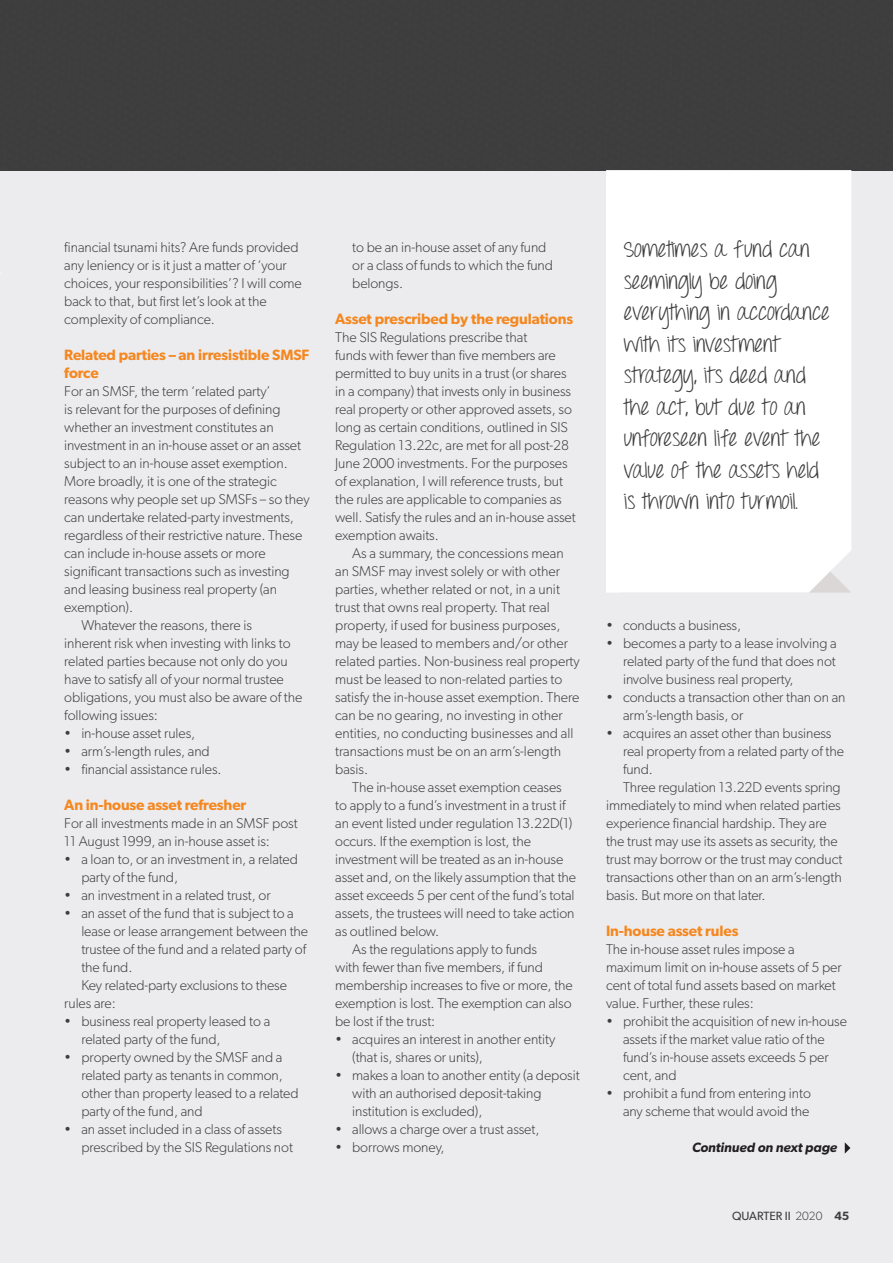
<style>
.page{position:relative;width:893px;height:1263px;background:#ececee}
.page>*{position:absolute;margin:0;border:0;box-sizing:border-box;transform-origin:0 0}
.t1{font:22.5px/31.5px "Throw My Hands Upinthe Air";color:#3e3e3f}
.t2{font:600 15px/18px "Gibson";letter-spacing:-.01em;color:#f5871f}
.t3{font:300 14.25px/18px "Gibson";letter-spacing:-.005em;color:#3e3e3f}
.t4{font:italic 600 13.5px "Gibson";color:#231f20}
.t5{font:12px "Gibson";color:#3e3e3f}
.s1{font-weight:300}
.s2{font-weight:600}
</style>
<div class="page">
<div style="left:0;top:0;width:893px;height:170px;background:#3e3e3f"></div>
<svg style="left:845px;top:1142px;width:5px;height:12px"></svg>
<div style="left:606px;top:170px;width:245px;height:423px;background:#fff"></div>
<p class="t3" style="left:64px;top:238px;width:239px">financial tsunami hits? Are funds provided any leniency or is it just a matter of ‘your choices, your responsibilities’? I will come back to that, but first let’s look at the complexity of compliance.</p>
<p class="t2" style="left:64px;top:345px;width:247px">Related parties – an irresistible SMSF force</p>
<p class="t3" style="left:64px;top:382px;width:208px">For an SMSF, the term ‘related party’</p>
<p class="t3" style="left:64px;top:400px;width:218px">is relevant for the purposes of defining</p>
<p class="t3" style="left:64px;top:418px;width:211px">whether an investment constitutes an</p>
<p class="t3" style="left:64px;top:436px;width:238px">investment in an in-house asset or an asset</p>
<p class="t3" style="left:64px;top:454px;width:225px">subject to an in-house asset exemption.</p>
<p class="t3" style="left:64px;top:472px;width:214px">More broadly, it is one of the strategic</p>
<p class="t3" style="left:64px;top:490px;width:247px">reasons why people set up SMSFs – so they</p>
<p class="t3" style="left:64px;top:508px;width:231px">can undertake related-party investments,</p>
<p class="t3" style="left:64px;top:526px;width:239px">regardless of their restrictive nature. These</p>
<p class="t3" style="left:64px;top:544px;width:203px">can include in-house assets or more</p>
<p class="t3" style="left:64px;top:562px;width:227px">significant transactions such as investing</p>
<p class="t3" style="left:64px;top:580px;width:214px">and leasing business real property (an</p>
<p class="t3" style="left:64px;top:598px;width:70px">exemption).</p>
<p class="t3" style="left:81px;top:616px;width:172px">Whatever the reasons, there is</p>
<p class="t3" style="left:64px;top:634px;width:228px">inherent risk when investing with links to</p>
<p class="t3" style="left:64px;top:652px;width:225px">related parties because not only do you</p>
<p class="t3" style="left:64px;top:670px;width:221px">have to satisfy all of your normal trustee</p>
<p class="t3" style="left:64px;top:688px;width:240px">obligations, you must also be aware of the</p>
<p class="t3" style="left:64px;top:706px;width:95px">following issues:</p>
<p class="t3" style="left:64px;top:724px;width:132px">• in-house asset rules,</p>
<p class="t3" style="left:64px;top:742px;width:147px">• arm’s-length rules, and</p>
<p class="t3" style="left:64px;top:760px;width:159px">• financial assistance rules.</p>
<p class="t2" style="left:64px;top:795px;width:184px">An in-house asset refresher</p>
<p class="t3" style="left:64px;top:814px;width:235px">For all investments made in an SMSF post<br>11 August 1999, an in-house asset is:</p>
<p class="t3" style="left:81px;top:850px;width:218px;text-indent:-17px">• a loan to, or an investment in, a related party of the fund,</p>
<p class="t3" style="left:64px;top:886px;width:208px">• an investment in a related trust, or</p>
<p class="t3" style="left:64px;top:904px;width:231px">• an asset of the fund that is subject to a</p>
<p class="t3" style="left:81px;top:922px;width:228px">lease or lease arrangement between the</p>
<p class="t3" style="left:81px;top:940px;width:226px">trustee of the fund and a related party of</p>
<p class="t3" style="left:81px;top:958px;width:53px">the fund.</p>
<p class="t3" style="left:81px;top:976px;width:207px">Key related-party exclusions to these</p>
<p class="t3" style="left:64px;top:994px;width:53px">rules are:</p>
<p class="t3" style="left:81px;top:1012px;width:190px;text-indent:-17px">• business real property leased to a related party of the fund,</p>
<p class="t3" style="left:81px;top:1048px;width:219px;text-indent:-17px">• property owned by the SMSF and a related party as tenants in common, other than property leased to a related party of the fund, and</p>
<p class="t3" style="left:81px;top:1120px;width:213px;text-indent:-17px">• an asset included in a class of assets prescribed by the SIS Regulations not</p>
<p class="t3" style="left:352px;top:238px;width:202px">to be an in-house asset of any fund or a class of funds to which the fund belongs.</p>
<p class="t2" style="left:335px;top:309px;width:239px">Asset prescribed by the regulations</p>
<p class="t3" style="left:335px;top:328px;width:242px">The SIS Regulations prescribe that<br>funds with fewer than five members are permitted to buy units in a trust (or shares in a company) that invests only in business real property or other approved assets, so long as certain conditions, outlined in SIS Regulation 13.22c, are met for all post-28<br>June 2000 investments. For the purposes of explanation, I will reference trusts, but the rules are applicable to companies as well. Satisfy the rules and an in-house asset exemption awaits.</p>
<p class="t3" style="left:335px;top:544px;width:246px;text-indent:17px">As a summary, the concessions mean an SMSF may invest solely or with other parties, whether related or not, in a unit trust that owns real property. That real property, if used for business purposes, may be leased to members and/or other related parties. Non-business real property must be leased to non-related parties to satisfy the in-house asset exemption. There can be no gearing, no investing in other entities, no conducting businesses and all transactions must be on an arm’s-length basis.</p>
<p class="t3" style="left:352px;top:778px;width:211px">The in-house asset exemption ceases</p>
<p class="t3" style="left:335px;top:796px;width:232px">to apply to a fund’s investment in a trust if</p>
<p class="t3" style="left:335px;top:814px;width:239px">an event listed under regulation 13.22D(1)</p>
<p class="t3" style="left:335px;top:832px;width:197px">occurs. If the exemption is lost, the</p>
<p class="t3" style="left:335px;top:850px;width:230px">investment will be treated as an in-house</p>
<p class="t3" style="left:335px;top:868px;width:243px">asset and, on the likely assumption that the</p>
<p class="t3" style="left:335px;top:886px;width:241px">asset exceeds 5 per cent of the fund’s total</p>
<p class="t3" style="left:335px;top:904px;width:241px">assets, the trustees will need to take action</p>
<p class="t3" style="left:335px;top:922px;width:106px">as outlined below.</p>
<p class="t3" style="left:352px;top:940px;width:186px">As the regulations apply to funds</p>
<p class="t3" style="left:335px;top:958px;width:209px">with fewer than five members, if fund</p>
<p class="t3" style="left:335px;top:976px;width:239px">membership increases to five or more, the</p>
<p class="t3" style="left:335px;top:994px;width:238px">exemption is lost. The exemption can also</p>
<p class="t3" style="left:335px;top:1012px;width:102px">be lost if the trust:</p>
<p class="t3" style="left:352px;top:1030px;width:205px;text-indent:-17px">• acquires an interest in another entity (that is, shares or units),</p>
<p class="t3" style="left:352px;top:1066px;width:229px;text-indent:-17px">• makes a loan to another entity (a deposit with an authorised deposit-taking institution is excluded),</p>
<p class="t3" style="left:335px;top:1120px;width:206px">• allows a charge over a trust asset,</p>
<p class="t3" style="left:335px;top:1138px;width:111px">• borrows money,</p>
<h1 class="t1" style="left:624px;top:235px;width:208px">Sometimes a fund can seemingly be doing everything in accordance with its investment strategy, its deed and the act, but due to an unforeseen life event the value of the assets held is thrown into turmoil.</h1>
<p class="t3" style="left:606px;top:616px;width:137px">• conducts a business,</p>
<p class="t3" style="left:623px;top:634px;width:215px;text-align:justify;text-indent:-17px">• becomes a party to a lease involving a related party of the fund that does not involve business real property,</p>
<p class="t3" style="left:623px;top:688px;width:224px;text-indent:-17px">• conducts a transaction other than on an arm’s-length basis, or</p>
<p class="t3" style="left:606px;top:724px;width:227px">• acquires an asset other than business</p>
<p class="t3" style="left:623px;top:742px;width:222px">real property from a related party of the</p>
<p class="t3" style="left:623px;top:760px;width:31px">fund.</p>
<p class="t3" style="left:623px;top:778px;width:219px">Three regulation 13.22D events spring</p>
<p class="t3" style="left:606px;top:796px;width:236px">immediately to mind when related parties</p>
<p class="t3" style="left:606px;top:814px;width:222px">experience financial hardship. They are</p>
<p class="t3" style="left:606px;top:832px;width:233px">the trust may use its assets as security, the</p>
<p class="t3" style="left:606px;top:850px;width:238px">trust may borrow or the trust may conduct</p>
<p class="t3" style="left:606px;top:868px;width:237px">transactions other than on an arm’s-length</p>
<p class="t3" style="left:606px;top:886px;width:161px">basis. But more on that later.</p>
<p class="t2" style="left:606px;top:921px;width:134px">In-house asset rules</p>
<p class="t3" style="left:606px;top:940px;width:237px">The in-house asset rules impose a maximum limit on in-house assets of 5 per cent of total fund assets based on market value. Further, these rules:</p>
<p class="t3" style="left:623px;top:1012px;width:225px;text-indent:-17px">• prohibit the acquisition of new in-house assets if the market value ratio of the fund’s in-house assets exceeds 5 per cent, and</p>
<p class="t3" style="left:606px;top:1084px;width:206px;text-align:right">• prohibit a fund from entering into any scheme that would avoid the</p>
<p class="t4" style="left:692px;top:1139px;width:147px">Continued on next page</p>
<p class="t5" style="left:732px;top:1209px;width:119px">QUARTER II <span class="s1">2020</span> <span class="s2">45</span></p>
</div>
